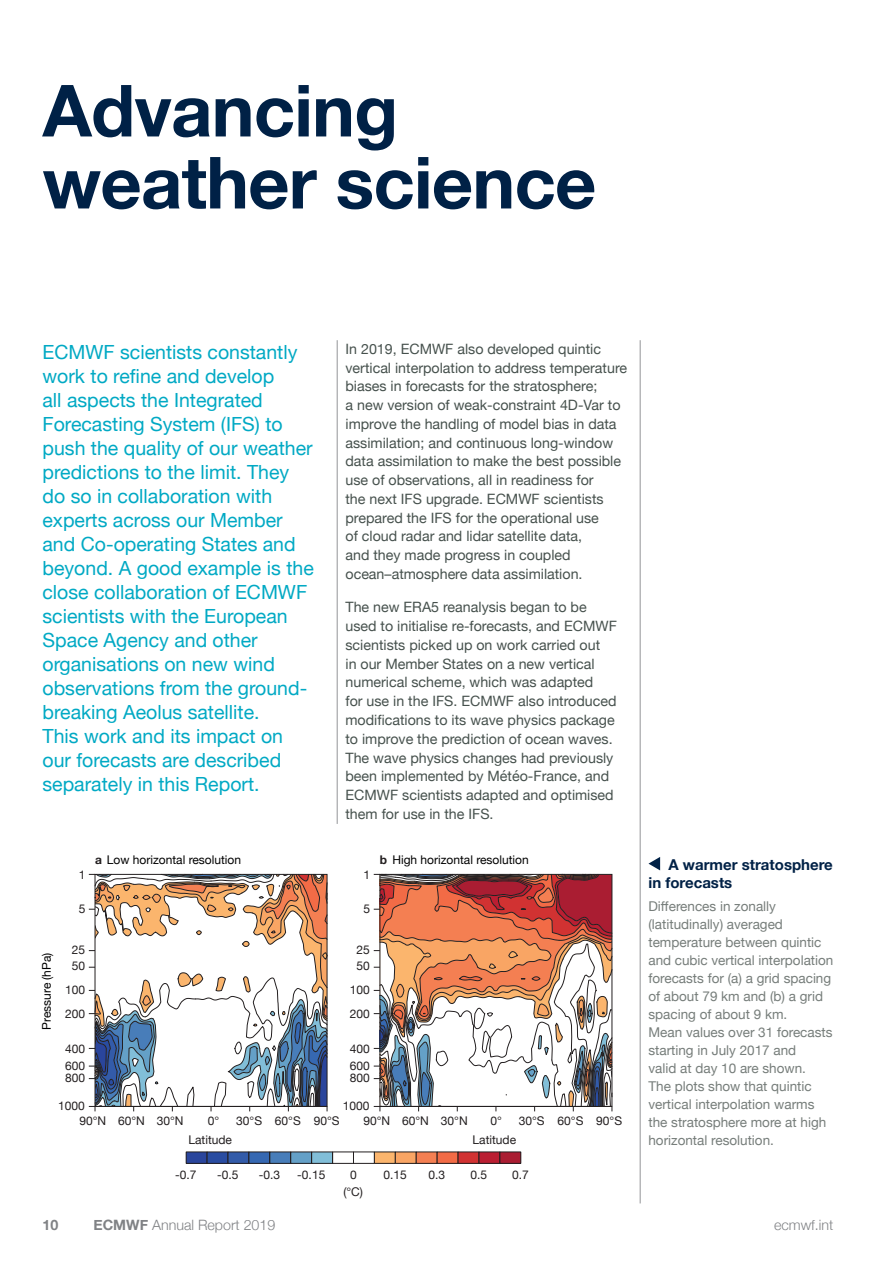
<style>
.page{position:relative;width:893px;height:1263px;background:#fff}
.page>*{position:absolute;margin:0;border:0;box-sizing:border-box;transform-origin:0 0}
.t1{font:700 72px/72px "Helvetica Neue";letter-spacing:-.01em;color:#002146}
.t2{font:19.5px/24px "Helvetica Neue";color:#01a9c4}
.t3{font:700 15px/18px "Helvetica Neue";color:#002146}
.t4{font:14.25px/18.8px "Helvetica Neue";color:#46514d}
.t5{font:300 14.25px "Helvetica Neue";color:#808285}
.t6{font:700 14.25px "Helvetica Neue";color:#808285}
.t7{font:13.5px/18px "Helvetica Neue";color:#767d7a}
.t8{font:12px/16.6px "Helvetica Neue";color:#231f20}
.t9{font:12px "Helvetica Neue";color:#000001}
.s1{font-weight:700;color:#231f20}
.s2{font-weight:700}
</style>
<div class="page">
<hr style="left:337px;top:340px;width:1px;height:484px;background:#939598">
<hr style="left:640px;top:340px;width:1px;height:863px;background:#939598">
<svg style="left:89px;top:873px;width:239px;height:238px"></svg>
<svg style="left:94px;top:874px;width:234px;height:233px"></svg>
<svg style="left:374px;top:873px;width:239px;height:238px"></svg>
<svg style="left:379px;top:874px;width:234px;height:233px"></svg>
<div style="left:186px;top:1152px;width:21px;height:11px;background:#2a459c"></div>
<div style="left:186px;top:1151px;width:21px;height:13px;border:1px solid #231f20"></div>
<div style="left:207px;top:1152px;width:21px;height:11px;background:#294ca1"></div>
<div style="left:207px;top:1151px;width:21px;height:13px;border:1px solid #231f20"></div>
<div style="left:228px;top:1152px;width:21px;height:11px;background:#335ba9"></div>
<div style="left:228px;top:1151px;width:21px;height:13px;border:1px solid #231f20"></div>
<div style="left:249px;top:1152px;width:21px;height:11px;background:#3668b2"></div>
<div style="left:249px;top:1151px;width:21px;height:13px;border:1px solid #231f20"></div>
<div style="left:270px;top:1152px;width:21px;height:11px;background:#487db9"></div>
<div style="left:269px;top:1151px;width:22px;height:13px;border:1px solid #231f20"></div>
<div style="left:291px;top:1152px;width:21px;height:11px;background:#64a0c7"></div>
<div style="left:290px;top:1151px;width:22px;height:13px;border:1px solid #231f20"></div>
<div style="left:312px;top:1152px;width:21px;height:11px;background:#81bed8"></div>
<div style="left:311px;top:1151px;width:22px;height:13px;border:1px solid #231f20"></div>
<div style="left:332px;top:1151px;width:22px;height:13px;border:1px solid #231f20"></div>
<div style="left:353px;top:1151px;width:22px;height:13px;border:1px solid #231f20"></div>
<div style="left:374px;top:1152px;width:21px;height:11px;background:#fbb56d"></div>
<div style="left:374px;top:1151px;width:22px;height:13px;border:1px solid #231f20"></div>
<div style="left:395px;top:1152px;width:21px;height:11px;background:#f9a564"></div>
<div style="left:395px;top:1151px;width:22px;height:13px;border:1px solid #231f20"></div>
<div style="left:416px;top:1152px;width:21px;height:11px;background:#f47f52"></div>
<div style="left:416px;top:1151px;width:21px;height:13px;border:1px solid #231f20"></div>
<div style="left:437px;top:1152px;width:21px;height:11px;background:#f26b46"></div>
<div style="left:437px;top:1151px;width:21px;height:13px;border:1px solid #231f20"></div>
<div style="left:458px;top:1152px;width:21px;height:11px;background:#d13232"></div>
<div style="left:458px;top:1151px;width:21px;height:13px;border:1px solid #231f20"></div>
<div style="left:479px;top:1152px;width:21px;height:11px;background:#ba1e32"></div>
<div style="left:479px;top:1151px;width:21px;height:13px;border:1px solid #231f20"></div>
<div style="left:500px;top:1152px;width:21px;height:11px;background:#aa1d32"></div>
<div style="left:500px;top:1151px;width:21px;height:13px;border:1px solid #231f20"></div>
<svg style="left:648px;top:857px;width:12px;height:13px"></svg>
<h1 class="t1" style="left:43px;top:77px;width:555px">Advancing weather science</h1>
<p class="t2" style="left:43px;top:341px;width:273px">ECMWF scientists constantly work to refine and develop<br>all aspects the Integrated<br>Forecasting System (IFS) to push the quality of our weather predictions to the limit. They do so in collaboration with experts across our Member and Co-operating States and beyond. A good example is the close collaboration of ECMWF scientists with the European<br>Space Agency and other organisations on new wind observations from the ground&shy;breaking Aeolus satellite.<br>This work and its impact on our forecasts are described separately in this Report.</p>
<p class="t4" style="left:345px;top:340px;width:283px">In 2019, ECMWF also developed quintic vertical interpolation to address temperature biases in forecasts for the stratosphere;<br>a new version of weak-constraint 4D-Var to improve the handling of model bias in data assimilation; and continuous long-window data assimilation to make the best possible use of observations, all in readiness for<br>the next IFS upgrade. ECMWF scientists prepared the IFS for the operational use<br>of cloud radar and lidar satellite data,<br>and they made progress in coupled ocean–atmosphere data assimilation.</p>
<p class="t4" style="left:345px;top:599px;width:273px">The new ERA5 reanalysis began to be used to initialise re-forecasts, and ECMWF scientists picked up on work carried out<br>in our Member States on a new vertical numerical scheme, which was adapted<br>for use in the IFS. ECMWF also introduced modifications to its wave physics package to improve the prediction of ocean waves.<br>The wave physics changes had previously been implemented by Météo-France, and ECMWF scientists adapted and optimised them for use in the IFS.</p>
<p class="t8" style="left:79px;top:867px;width:8px">1</p>
<p class="t8" style="left:79px;top:901px;width:8px">5</p>
<p class="t8" style="left:72px;top:942px;width:15px">25<br>50</p>
<p class="t8" style="left:65px;top:979px;width:22px;line-height:23.2px">100<br>200</p>
<p class="t8" style="left:65px;top:1040px;width:22px">400<br>600</p>
<p class="t8" style="left:65px;top:1070px;width:22px">800</p>
<p class="t8" style="left:58px;top:1098px;width:28px">1000</p>
<p class="t9" style="left:38px;top:1030px;width:79px;rotate:-90deg">Pressure (hPa)</p>
<p class="t9" style="left:95px;top:851px;width:148px"><span class="s1">a</span> Low horizontal resolution</p>
<p class="t9" style="left:380px;top:851px;width:150px"><span class="s1">b</span> High horizontal resolution</p>
<p class="t8" style="left:363px;top:867px;width:8px">1</p>
<p class="t8" style="left:363px;top:901px;width:8px">5</p>
<p class="t8" style="left:357px;top:942px;width:15px">25<br>50</p>
<p class="t8" style="left:350px;top:979px;width:22px;line-height:23.2px">100<br>200</p>
<p class="t8" style="left:350px;top:1040px;width:22px">400<br>600</p>
<p class="t8" style="left:350px;top:1070px;width:22px">800</p>
<p class="t8" style="left:343px;top:1098px;width:28px">1000</p>
<p class="t8" style="left:79px;top:1113px;width:106px">90°N 60°N 30°N</p>
<p class="t8" style="left:208px;top:1113px;width:13px">0°</p>
<p class="t8" style="left:236px;top:1113px;width:105px">30°S 60°S 90°S</p>
<p class="t8" style="left:188px;top:1132px;width:45px">Latitude</p>
<p class="t8" style="left:363px;top:1113px;width:106px">90°N 60°N 30°N</p>
<p class="t8" style="left:490px;top:1113px;width:13px">0°</p>
<p class="t8" style="left:519px;top:1113px;width:105px">30°S 60°S 90°S</p>
<p class="t8" style="left:473px;top:1132px;width:45px">Latitude</p>
<p class="t8" style="left:175px;top:1167px;width:23px">-0.7</p>
<p class="t8" style="left:217px;top:1167px;width:23px">-0.5</p>
<p class="t8" style="left:259px;top:1167px;width:23px">-0.3</p>
<p class="t8" style="left:297px;top:1167px;width:30px">-0.15</p>
<p class="t8" style="left:383px;top:1167px;width:25px">0.15</p>
<p class="t8" style="left:429px;top:1167px;width:18px">0.3</p>
<p class="t8" style="left:470px;top:1167px;width:18px">0.5</p>
<p class="t8" style="left:512px;top:1167px;width:18px">0.7</p>
<p class="t8" style="left:350px;top:1167px;width:8px">0</p>
<p class="t8" style="left:343px;top:1184px;width:21px">(°C)</p>
<p class="t3" style="left:648px;top:856px;width:186px;text-indent:20px">A warmer stratosphere in forecasts</p>
<p class="t7" style="left:648px;top:898px;width:186px">Differences in zonally (latitudinally) averaged temperature between quintic and cubic vertical interpolation forecasts for (a) a grid spacing of about 79 km and (b) a grid spacing of about 9 km.<br>Mean values over 31 forecasts starting in July 2017 and<br>valid at day 10 are shown.<br>The plots show that quintic vertical interpolation warms the stratosphere more at high horizontal resolution.</p>
<p class="t6" style="left:43px;top:1214px;width:17px">10</p>
<p class="t5" style="left:94px;top:1213px;width:183px"><span class="s2">ECMWF</span> Annual Report 2019</p>
<p class="t5" style="left:774px;top:1213px;width:61px">ecmwf.int</p>
</div>
